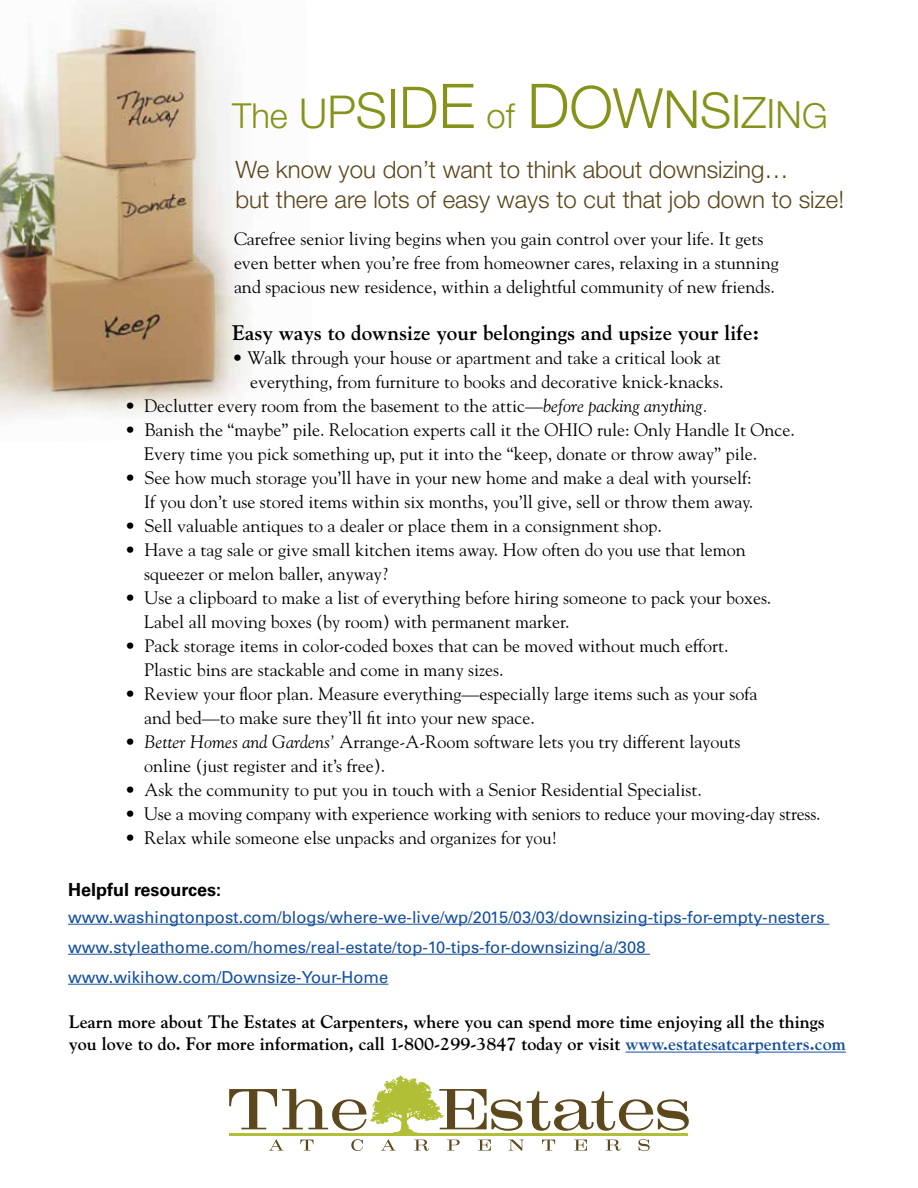
<style>
.page{position:relative;width:918px;height:1188px;background:#fff}
.page>*{position:absolute;margin:0;border:0;box-sizing:border-box;transform-origin:0 0}
.t1{font:300 34.5px "Helvetica Neue";color:#879219}
.t2{font:300 24px/30px "Helvetica Neue";color:#5b471c}
.t3{font:700 21px "Goudy";color:#000}
.t4{font:18px/24px "Goudy";color:#000}
.t5{font:700 18px/22.5px "Goudy";color:#000}
.t6{font:700 18px "Univers";color:#000}
.t7{font:16.5px/30px "Univers";color:#154f9f}
.s1{font-size:41.25px}
.s2{font-size:45.3px}
.s3{font-size:49.35px}
.s4{font-size:53.55px}
.s5{font-size:57.6px}
.s6{font-size:61.8px}
.s7{font-size:58.5px}
.s8{font-size:55.5px}
.s9{font-size:52.5px}
.s10{font-size:49.5px}
.s11{font-size:46.5px}
.s12{font-size:43.5px}
.s13{font-size:40.5px}
.s14{font-size:37.5px}
.s15{font-style:italic}
.s16{color:#154f9f}
</style>
<div class="page">
<hr style="left:68px;top:924px;width:761px;height:1px;background:#154f9f">
<hr style="left:68px;top:954px;width:582px;height:1px;background:#154f9f">
<hr style="left:68px;top:984px;width:320px;height:1px;background:#154f9f">
<img style="left:0;top:5px;width:252px;height:412px">
<hr style="left:625px;top:1052px;width:221px;height:1px;background:#154f9f">
<svg style="left:229px;top:1076px;width:460px;height:75px"></svg>
<h1 class="t1" style="left:232px;top:95px;width:597px">The <span class="s1">U</span><span class="s2">P</span><span class="s3">S</span><span class="s4">I</span><span class="s5">D</span><span class="s6">E</span> of <span class="s6">D</span><span class="s7">O</span><span class="s8">W</span><span class="s9">N</span><span class="s10">S</span><span class="s11">I</span><span class="s12">Z</span><span class="s13">I</span><span class="s14">N</span>G</h1>
<h2 class="t2" style="left:236px;top:154px;width:610px">We know you don’t want to think about downsizing…<br>but there are lots of easy ways to cut that job down to size!</h2>
<p class="t4" style="left:234px;top:227px;width:546px">Carefree senior living begins when you gain control over your life. It gets even better when you’re free from homeowner cares, relaxing in a stunning and spacious new residence, within a delightful community of new friends.</p>
<p class="t3" style="left:232px;top:320px;width:529px">Easy ways to downsize your belongings and upsize your life:</p>
<p class="t4" style="left:232px;top:346px;width:493px;text-align:right">• Walk through your house or apartment and take a critical look at everything, from furniture to books and decorative knick-knacks.</p>
<p class="t4" style="left:125px;top:394px;width:585px">• Declutter every room from the basement to the attic—<span class="s15">before packing anything.</span></p>
<p class="t4" style="left:144px;top:418px;width:652px;text-indent:-19px">• Banish the “maybe” pile. Relocation experts call it the OHIO rule: Only Handle It Once.<br>Every time you pick something up, put it into the “keep, donate or throw away” pile.</p>
<p class="t4" style="left:125px;top:466px;width:630px;text-align:right">• See how much storage you’ll have in your new home and make a deal with yourself:<br>If you don’t use stored items within six months, you’ll give, sell or throw them away.</p>
<p class="t4" style="left:125px;top:514px;width:539px">• Sell valuable antiques to a dealer or place them in a consignment shop.</p>
<p class="t4" style="left:144px;top:538px;width:603px;text-indent:-19px">• Have a tag sale or give small kitchen items away. How often do you use that lemon squeezer or melon baller, anyway?</p>
<p class="t4" style="left:144px;top:586px;width:629px;text-indent:-19px">• Use a clipboard to make a list of everything before hiring someone to pack your boxes.<br>Label all moving boxes (by room) with permanent marker.</p>
<p class="t4" style="left:144px;top:634px;width:586px;text-indent:-19px">• Pack storage items in color-coded boxes that can be moved without much effort.<br>Plastic bins are stackable and come in many sizes.</p>
<p class="t4" style="left:144px;top:682px;width:615px;text-indent:-19px">• Review your floor plan. Measure everything—especially large items such as your sofa and bed—to make sure they’ll fit into your new space.</p>
<p class="t4" style="left:144px;top:730px;width:598px;text-indent:-19px">• <span class="s15">Better Homes and Gardens’</span> Arrange-A-Room software lets you try different layouts online (just register and it’s free).</p>
<p class="t4" style="left:125px;top:778px;width:579px">• Ask the community to put you in touch with a Senior Residential Specialist.</p>
<p class="t4" style="left:125px;top:802px;width:698px">• Use a moving company with experience working with seniors to reduce your moving-day stress.</p>
<p class="t4" style="left:125px;top:826px;width:434px">• Relax while someone else unpacks and organizes for you!</p>
<p class="t6" style="left:68px;top:879px;width:155px">Helpful resources:</p>
<p class="t7" style="left:68px;top:902px;width:758px">www.washingtonpost.com/blogs/where-we-live/wp/2015/03/03/downsizing-tips-for-empty-nesters www.styleathome.com/homes/real-estate/top-10-tips-for-downsizing/a/308 www.wikihow.com/Downsize-Your-Home</p>
<p class="t5" style="left:69px;top:1010px;width:779px">Learn more about The Estates at Carpenters, where you can spend more time enjoying all the things you love to do. For more information, call 1-800-299-3847 today or visit <span class="s16">www.estatesatcarpenters.com</span></p>
</div>
